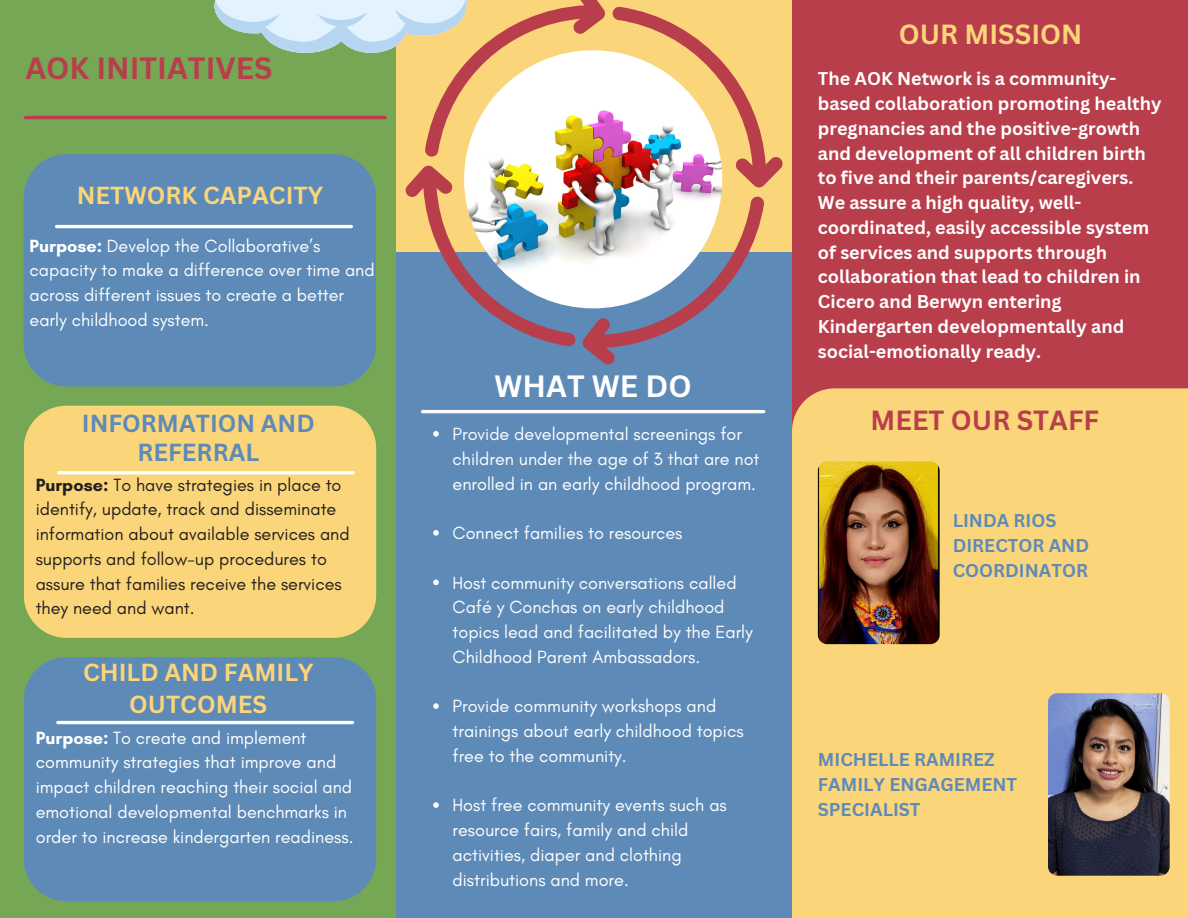
<style>
.page{position:relative;width:1188px;height:918px;background:#b93e4c}
.page>*{position:absolute;margin:0;border:0;box-sizing:border-box;transform-origin:0 0}
.t1{font:700 30px "Canva Sans";color:#b93e4c}
.t2{font:700 30px "Canva Sans";color:#fff}
.t3{font:700 27px "Canva Sans";color:#b93e4c}
.t4{font:700 27px "Canva Sans";color:#fbd579}
.t5{font:700 24px/32.7px "Canva Sans";color:#fbd579;text-align:center}
.t6{font:700 24px/29.2px "Canva Sans";color:#5e8ab8;text-align:center}
.t7{font:18px/24.8px "Glacial Indifference";color:#fff}
.t8{font:700 18px/24.8px "Canva Sans";color:#fff}
.t9{font:18px/24.8px "Glacial Indifference";color:#231f20}
.t10{font:700 18px/24.8px "Canva Sans";color:#5e8ab8}
.s1{font-weight:700}
</style>
<div class="page">
<div style="left:396px;top:0;width:396px;height:918px;background:#5e8ab8"></div>
<div style="left:396px;top:0;width:396px;height:252px;background:#fbd579"></div>
<div style="left:0;top:0;width:396px;height:918px;background:#75a755"></div>
<div style="left:24px;top:154px;width:352px;height:233px;background:#5e8ab8"></div>
<div style="left:792px;top:388px;width:396px;height:530px;background:#fbd579"></div>
<hr style="left:57px;top:225px;width:294px;height:3px;background:#fff">
<hr style="left:25px;top:116px;width:360px;height:3px;background:#b93e4c">
<div style="left:24px;top:406px;width:352px;height:232px;background:#fbd579"></div>
<hr style="left:59px;top:471px;width:294px;height:3px;background:#fff">
<hr style="left:423px;top:410px;width:341px;height:3px;background:#fff">
<div style="left:24px;top:657px;width:352px;height:244px;background:#5e8ab8"></div>
<hr style="left:58px;top:721px;width:295px;height:3px;background:#fff">
<svg style="left:214px;top:0;width:191px;height:53px"></svg>
<img style="left:818px;top:461px;width:122px;height:183px;border-radius:9px">
<img style="left:1048px;top:693px;width:122px;height:183px;border-radius:9px">
<svg style="left:405px;top:0;width:378px;height:364px"></svg>
<svg style="left:433px;top:431px;width:6px;height:6px"></svg>
<svg style="left:433px;top:530px;width:6px;height:6px"></svg>
<svg style="left:433px;top:580px;width:6px;height:5px"></svg>
<svg style="left:433px;top:703px;width:6px;height:6px"></svg>
<svg style="left:433px;top:802px;width:6px;height:6px"></svg>
<p class="t1" style="left:25px;top:47px;width:249px">AOK INITIATIVES</p>
<p class="t5" style="left:77px;top:178px;width:248px">NETWORK CAPACITY</p>
<p class="t7" style="left:30px;top:233px;width:347px"><span class="s1">Purpose:</span> Develop the Collaborative’s capacity to make a difference over time and across different issues to create a better early childhood system.</p>
<h1 class="t6" style="left:82px;top:408px;width:234px">INFORMATION AND<br>REFERRAL</h1>
<h1 class="t9" style="left:36px;top:472px;width:316px"><span class="s1">Purpose:</span> To have strategies in place to identify, update, track and disseminate information about available services and supports and follow-up procedures to assure that families receive the services they need and want.</h1>
<p class="t5" style="left:83px;top:655px;width:232px">CHILD AND FAMILY<br>OUTCOMES</p>
<p class="t7" style="left:36px;top:725px;width:319px"><span class="s1">Purpose:</span> To create and implement community strategies that improve and impact children reaching their social and emotional developmental benchmarks in order to increase kindergarten readiness.</p>
<h1 class="t2" style="left:495px;top:365px;width:199px">WHAT WE DO</h1>
<p class="t7" style="left:453px;top:421px;width:308px">Provide developmental screenings for children under the age of 3 that are not enrolled in an early childhood program.</p>
<p class="t7" style="left:453px;top:520px;width:231px">Connect families to resources</p>
<h2 class="t7" style="left:453px;top:570px;width:302px">Host community conversations called Café y Conchas on early childhood topics lead and facilitated by the Early Childhood Parent Ambassadors.</h2>
<p class="t7" style="left:453px;top:694px;width:293px">Provide community workshops and trainings about early childhood topics free to the community.</p>
<p class="t7" style="left:453px;top:793px;width:276px">Host free community events such as resource fairs, family and child activities, diaper and clothing distributions and more.</p>
<p class="t4" style="left:899px;top:15px;width:185px">OUR MISSION</p>
<p class="t8" style="left:818px;top:66px;width:345px">The AOK Network is a community&shy;based collaboration promoting healthy pregnancies and the positive-growth and development of all children birth to five and their parents/caregivers.<br>We assure a high quality, well&shy;coordinated, easily accessible system of services and supports through collaboration that lead to children in Cicero and Berwyn entering Kindergarten developmentally and social-emotionally ready.</p>
<p class="t3" style="left:871px;top:401px;width:230px">MEET OUR STAFF</p>
<h4 class="t10" style="left:953px;top:508px;width:138px">LINDA RIOS<br>DIRECTOR AND<br>COORDINATOR</h4>
<h3 class="t10" style="left:818px;top:747px;width:201px">MICHELLE RAMIREZ<br>FAMILY ENGAGEMENT<br>SPECIALIST</h3>
</div>
